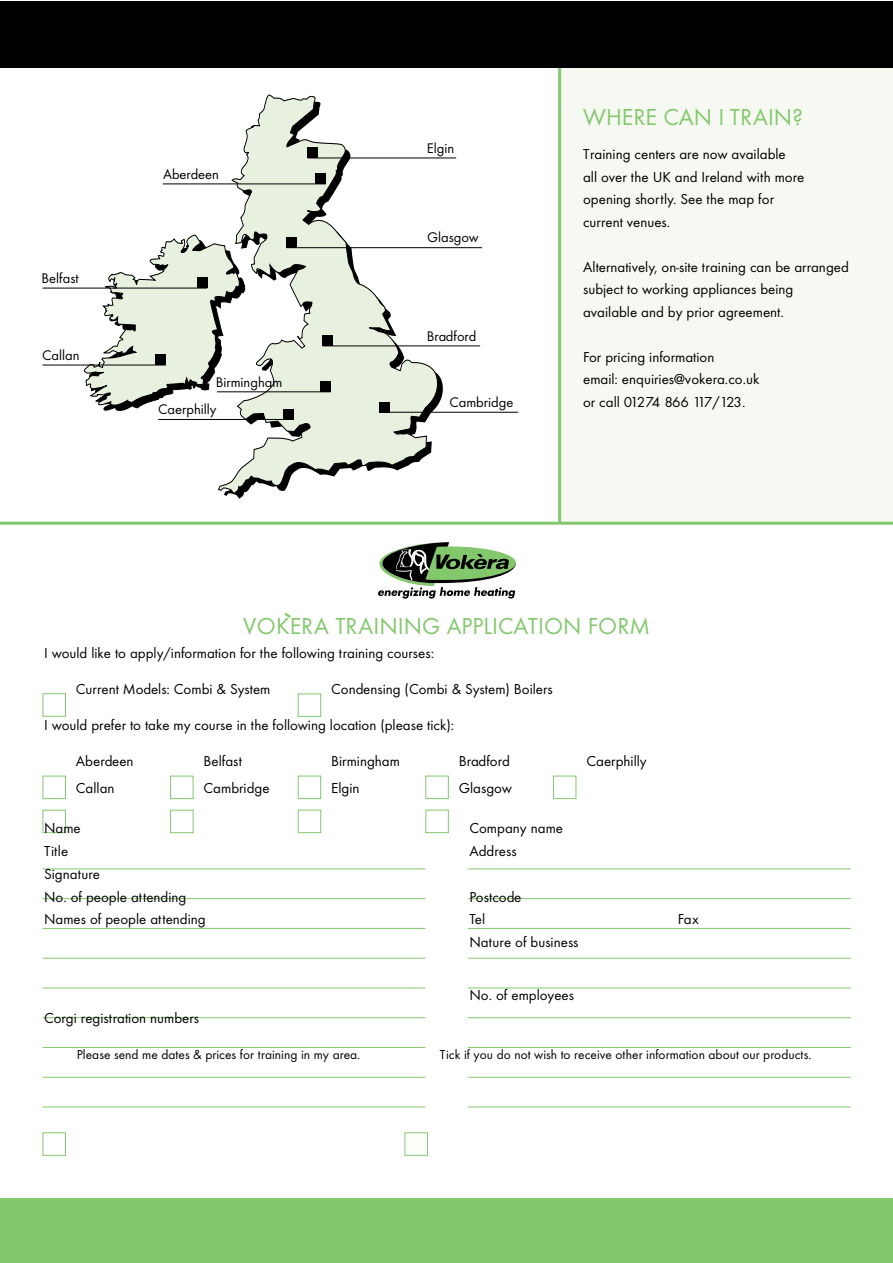
<style>
.page{position:relative;width:893px;height:1263px;background:#fff}
.page>*{position:absolute;margin:0;border:0;box-sizing:border-box;transform-origin:0 0}
.t1{font:24px "Futura Book DTC";color:#84c86e}
.t2{font:15px/22.5px "Futura Book DTC";color:#000}
.t3{font:14.55px "Futura Book DTC";color:#000}
.t4{font:13.5px "Futura Book DTC";color:#000}
</style>
<div class="page">
<div style="left:559px;top:66px;width:333px;height:457px;background:#f6f9f2"></div>
<svg style="left:84px;top:234px;width:134px;height:177px"></svg>
<svg style="left:218px;top:95px;width:222px;height:399px"></svg>
<div style="left:315px;top:174px;width:11px;height:10px;background:#000"></div>
<div style="left:0;top:1198px;width:892px;height:65px;background:#84c86e"></div>
<div style="left:322px;top:336px;width:11px;height:10px;background:#000"></div>
<div style="left:379px;top:402px;width:10px;height:10px;background:#000"></div>
<div style="left:287px;top:237px;width:10px;height:11px;background:#000"></div>
<svg style="left:378px;top:542px;width:138px;height:57px"></svg>
<svg style="left:42px;top:693px;width:279px;height:24px"></svg>
<div style="left:320px;top:382px;width:10px;height:10px;background:#000"></div>
<div style="left:283px;top:409px;width:10px;height:10px;background:#000"></div>
<svg style="left:42px;top:775px;width:809px;height:333px"></svg>
<div style="left:197px;top:278px;width:10px;height:10px;background:#000"></div>
<div style="left:156px;top:355px;width:10px;height:10px;background:#000"></div>
<div style="left:307px;top:148px;width:11px;height:10px;background:#000"></div>
<svg style="left:42px;top:809px;width:407px;height:347px"></svg>
<hr style="left:558px;top:60px;width:3px;height:463px;background:#84c86e">
<hr style="left:0;top:522px;width:892px;height:3px;background:#84c86e">
<div style="left:0;top:2px;width:892px;height:65px;background:#000"></div>
<hr style="left:307px;top:158px;width:149px;height:1px;background:#000">
<hr style="left:163px;top:184px;width:163px;height:1px;background:#000">
<hr style="left:287px;top:247px;width:195px;height:1px;background:#000">
<hr style="left:322px;top:346px;width:158px;height:1px;background:#000">
<hr style="left:217px;top:391px;width:113px;height:1px;background:#000">
<hr style="left:158px;top:419px;width:135px;height:1px;background:#000">
<hr style="left:379px;top:412px;width:139px;height:1px;background:#000">
<hr style="left:43px;top:365px;width:123px;height:1px;background:#000">
<hr style="left:43px;top:288px;width:164px;height:1px;background:#000">
<p class="t3" style="left:42px;top:273px;width:39px">Belfast</p>
<p class="t3" style="left:42px;top:349px;width:39px">Callan</p>
<p class="t3" style="left:163px;top:168px;width:57px">Aberdeen</p>
<p class="t3" style="left:216px;top:376px;width:68px">Birmingham</p>
<p class="t3" style="left:158px;top:404px;width:60px">Caerphilly</p>
<p class="t3" style="left:427px;top:143px;width:29px">Elgin</p>
<p class="t3" style="left:427px;top:231px;width:53px">Glasgow</p>
<p class="t3" style="left:427px;top:330px;width:51px">Bradford</p>
<p class="t3" style="left:449px;top:397px;width:66px">Cambridge</p>
<h1 class="t1" style="left:583px;top:107px;width:221px">WHERE CAN I TRAIN?</h1>
<p class="t2" style="left:583px;top:144px;width:223px">Training centers are now available<br>all over the UK and Ireland with more opening shortly. See the map for current venues.</p>
<p class="t2" style="left:583px;top:256px;width:267px">Alternatively, on-site training can be arranged subject to working appliances being available and by prior agreement.</p>
<p class="t2" style="left:583px;top:346px;width:178px">For pricing information<br>email: enquiries@vokera.co.uk or call 01274 866 117/123.</p>
<h1 class="t1" style="left:243px;top:617px;width:408px">VOKERA TRAINING APPLICATION FORM</h1>
<p class="t2" style="left:44px;top:643px;width:391px">I would like to apply/information for the following training courses:</p>
<p class="t2" style="left:76px;top:679px;width:196px">Current Models: Combi &amp; System</p>
<p class="t2" style="left:331px;top:679px;width:223px">Condensing (Combi &amp; System) Boilers</p>
<p class="t2" style="left:44px;top:715px;width:411px">I would prefer to take my course in the following location (please tick):</p>
<p class="t2" style="left:76px;top:751px;width:59px">Aberdeen</p>
<p class="t2" style="left:203px;top:751px;width:40px">Belfast</p>
<p class="t2" style="left:331px;top:751px;width:70px">Birmingham</p>
<p class="t2" style="left:459px;top:751px;width:53px">Bradford</p>
<p class="t2" style="left:586px;top:751px;width:62px">Caerphilly</p>
<p class="t2" style="left:76px;top:778px;width:40px">Callan</p>
<p class="t2" style="left:203px;top:778px;width:68px">Cambridge</p>
<p class="t2" style="left:331px;top:778px;width:30px">Elgin</p>
<p class="t2" style="left:459px;top:778px;width:55px">Glasgow</p>
<p class="t2" style="left:44px;top:818px;width:38px">Name</p>
<p class="t2" style="left:469px;top:818px;width:95px">Company name</p>
<p class="t2" style="left:44px;top:841px;width:26px">Title</p>
<p class="t2" style="left:469px;top:841px;width:49px">Address</p>
<p class="t2" style="left:44px;top:864px;width:144px">Signature<br>No. of people attending</p>
<p class="t2" style="left:469px;top:887px;width:53px">Postcode</p>
<p class="t2" style="left:44px;top:909px;width:163px">Names of people attending</p>
<p class="t2" style="left:469px;top:909px;width:17px">Tel</p>
<p class="t2" style="left:678px;top:909px;width:23px">Fax</p>
<p class="t2" style="left:469px;top:932px;width:110px">Nature of business</p>
<p class="t2" style="left:469px;top:985px;width:106px">No. of employees</p>
<p class="t2" style="left:44px;top:1008px;width:157px">Corgi registration numbers</p>
<p class="t4" style="left:77px;top:1049px;width:285px">Please send me dates &amp; prices for training in my area.</p>
<p class="t4" style="left:439px;top:1049px;width:373px">Tick if you do not wish to receive other information about our products.</p>
</div>
